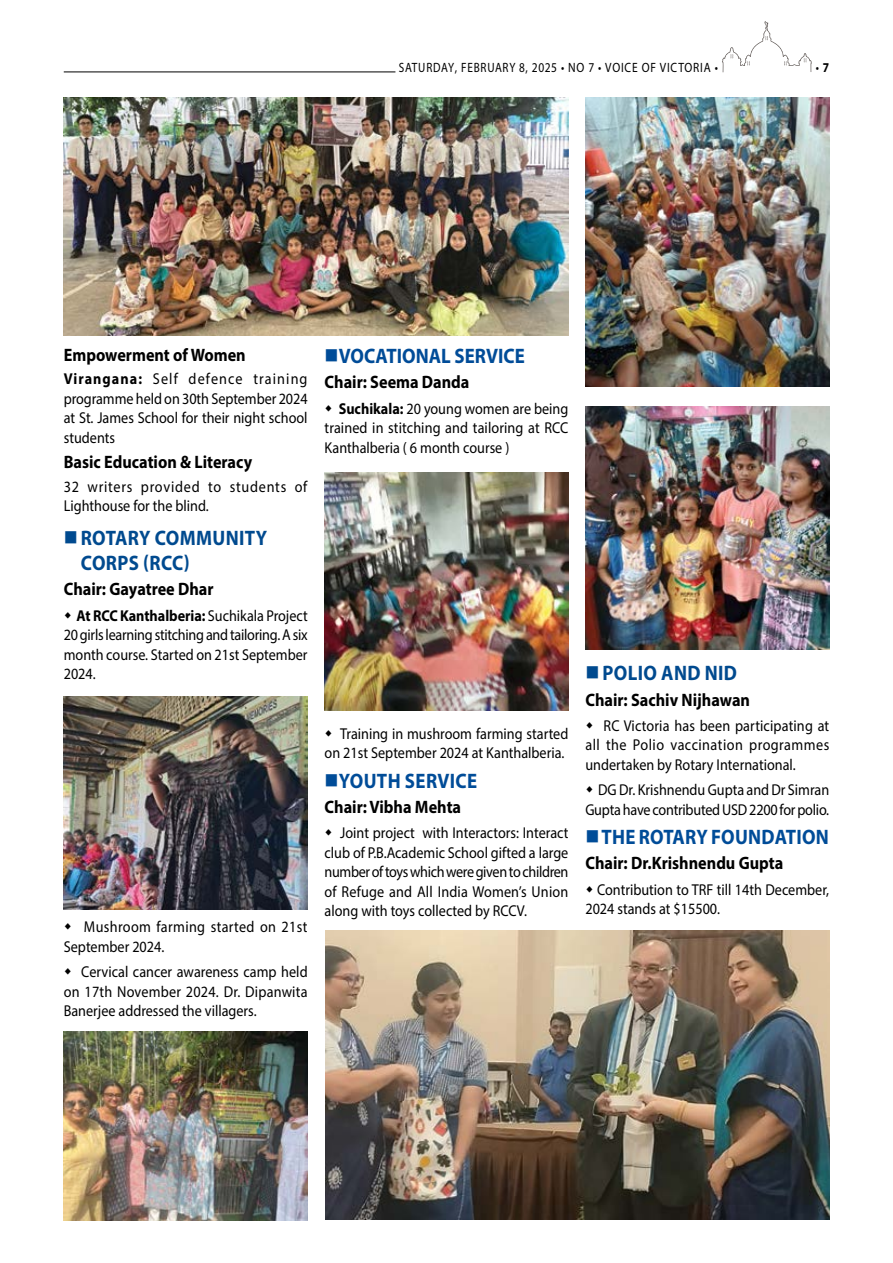
<style>
.page{position:relative;width:893px;height:1263px;background:#fff}
.page>*{position:absolute;margin:0;border:0;box-sizing:border-box;transform-origin:0 0}
.t1{font:700 21px "Myriad Pro";letter-spacing:.01em;color:#004c98;scale:.9 1}
.t2{font:700 21px "Myriad Pro";letter-spacing:.02em;color:#004a8f;scale:.9 1}
.t3{font:700 18px "Myriad Pro";color:#000;scale:.9 1}
.t4{font:15.75px/19.5px "Myriad Pro";color:#000;text-align:justify;scale:.9 1}
.t5{font:15.75px/19.5px "Myriad Pro";letter-spacing:.05em;color:#000;scale:.9 1}
.t6{font:15.75px/19.5px "Myriad Pro";letter-spacing:.025em;color:#000;scale:.9 1}
.t7{font:13.5px "Myriad Pro";letter-spacing:.07em;color:#000;scale:.83 1}
.t8{font:13.5px "Myriad Pro";letter-spacing:.07em;color:#000;scale:.85 1}
.s1{font-weight:700}
</style>
<div class="page">
<hr style="left:64px;top:72px;width:331px;height:1px;background:#000">
<svg style="left:722px;top:21px;width:90px;height:51px"></svg>
<img style="left:64px;top:98px;width:504px;height:238px">
<img style="left:64px;top:696px;width:244px;height:213px">
<img style="left:64px;top:1031px;width:244px;height:189px">
<img style="left:325px;top:472px;width:243px;height:238px">
<img style="left:325px;top:930px;width:505px;height:289px">
<img style="left:585px;top:406px;width:244px;height:243px">
<img style="left:585px;top:98px;width:244px;height:289px">
<p class="t7" style="left:399px;top:59px;width:386px">saturday, fe bruary 8, 2025 • No 7 • VOICE OF VICTORIA •</p>
<p class="t8" style="left:816px;top:59px;width:17px">• <span class="s1">7</span></p>
<p class="t3" style="left:64px;top:343px;width:204px">Empowerment of Women</p>
<p class="t4" style="left:64px;top:369px;width:272px"><span class="s1">Virangana:</span> Self defence training programme held on 30th September 2024 at St. James School for their night school students</p>
<p class="t3" style="left:64px;top:450px;width:211px">Basic Education &amp; Literacy</p>
<p class="t5" style="left:64px;top:476px;width:272px">32 writers provided to students of<br>Lighthouse for the blind.</p>
<h1 class="t2" style="left:64px;top:524px;width:146px">■Rotary Commu</h1>
<h1 class="t2" style="left:226px;top:524px;width:48px">nity</h1>
<h1 class="t2" style="left:81px;top:549px;width:41px">Corps</h1>
<h1 class="t2" style="left:143px;top:549px;width:53px">(RCC)</h1>
<p class="t3" style="left:64px;top:578px;width:168px">Chair: Gayatree Dhar</p>
<p class="t4" style="left:64px;top:605px;width:273px;text-indent:13px"><span class="s1">At RCC Kanthalberia:</span> Suchikala Project 20 girls learning stitching and tailoring. A six month course. Started on 21st September 2024.</p>
<h1 class="t1" style="left:325px;top:342px;width:224px">■VOCATIONAL SERVICE</h1>
<p class="t3" style="left:325px;top:371px;width:163px">Chair: Seema Danda</p>
<p class="t4" style="left:325px;top:398px;width:272px;text-indent:14px"><span class="s1">Suchikala:</span> 20 young women are being trained in stitching and tailoring at RCC Kanthalberia ( 6 month course )</p>
<p class="t6" style="left:64px;top:917px;width:272px;text-indent:20px">Mushroom farming started on 21st<br>September 2024.</p>
<p class="t4" style="left:64px;top:962px;width:273px;text-indent:17px">Cervical cancer awareness camp held on 17th November 2024. Dr. Dipanwita Banerjee addressed the villagers.</p>
<p class="t4" style="left:325px;top:723px;width:272px;text-align:right">Training in mushroom farming started on 21st September 2024 at Kanthalberia.</p>
<h1 class="t1" style="left:325px;top:767px;width:58px">■Youth</h1>
<h1 class="t1" style="left:405px;top:767px;width:69px">Service</h1>
<p class="t3" style="left:325px;top:795px;width:153px">Chair: Vibha Mehta</p>
<p class="t4" style="left:325px;top:823px;width:273px;text-indent:16px">Joint project with Interactors: Interact club of P.B.Academic School gifted a large number of toys which were given to children of Refuge and All India Women’s Union along with toys collected by RCCV.</p>
<h1 class="t2" style="left:585px;top:660px;width:170px">■POLIO AND NI D</h1>
<p class="t3" style="left:585px;top:688px;width:184px">Chair: Sachiv Nijhawan</p>
<p class="t4" style="left:585px;top:716px;width:272px;text-indent:18px">RC Victoria has been participating at all the Polio vaccination programmes undertaken by Rotary International.</p>
<p class="t4" style="left:585px;top:780px;width:272px;text-align:right">DG Dr. Krishnendu Gupta and Dr Simran<br>Gupta have contributed USD 2200 for polio.</p>
<h1 class="t1" style="left:585px;top:823px;width:272px">■ The Rotary Foundation</h1>
<p class="t3" style="left:585px;top:852px;width:222px">Chair: Dr.Krishnendu Gupta</p>
<p class="t4" style="left:585px;top:879px;width:272px;text-indent:12px">Contribution to TRF till 14th December,<br>2024 stands at $15500.</p>
</div>
